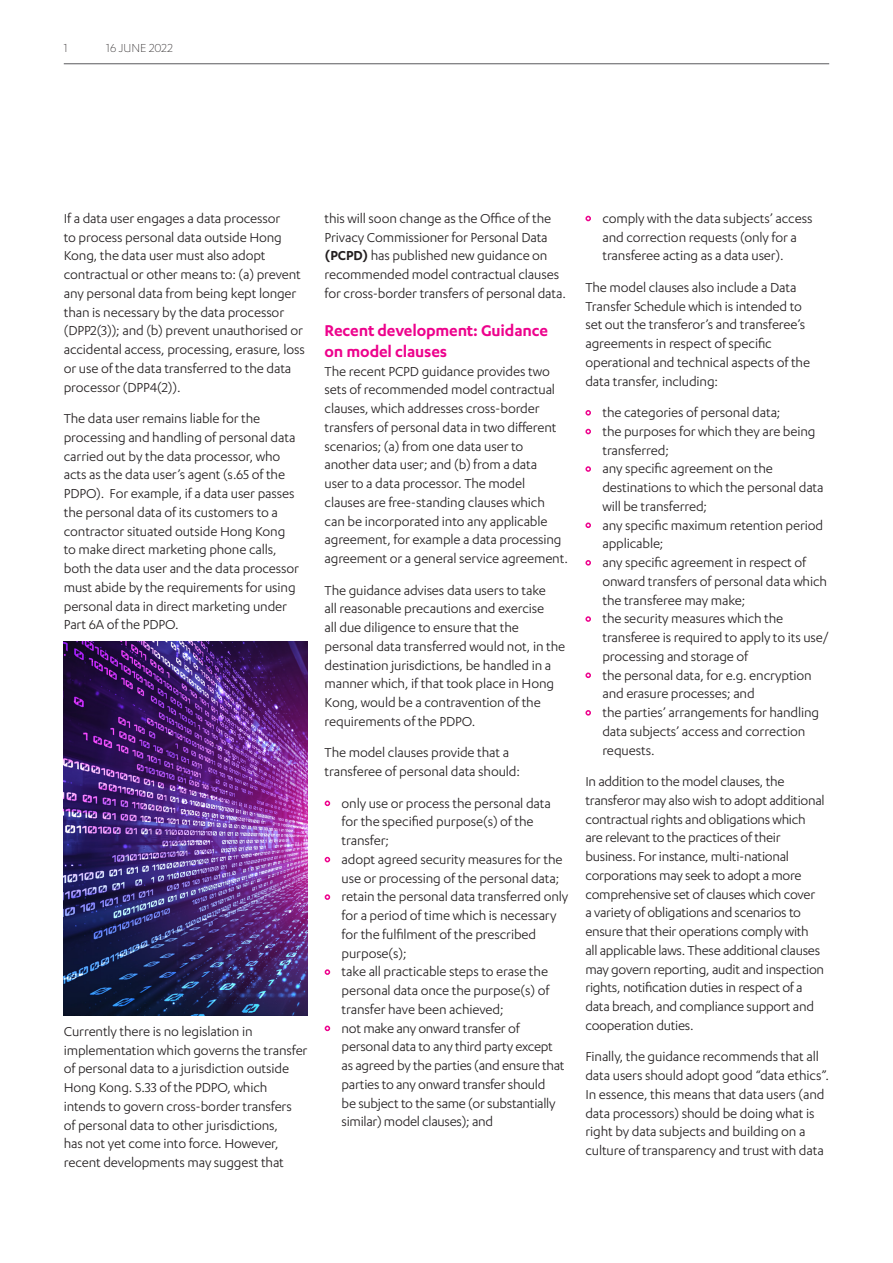
<style>
.page{position:relative;width:893px;height:1263px;background:#fff}
.page>*{position:absolute;margin:0;border:0;box-sizing:border-box;transform-origin:0 0}
.Body_header_1{font:600 18px/21px "Karbon";letter-spacing:-.01em;color:#ed028c}
.Body{font:15px/18.8px "Karbon";letter-spacing:-.01em;color:#231f20}
.t1{font:300 13.5px "Karbon";color:#231f20}
.s1{font-weight:600}
.s2{font-weight:700;font-size:16.5px;color:#ed028c}
</style>
<div class="page">
<img style="left:64px;top:641px;width:244px;height:374px">
<hr style="left:64px;top:63px;width:765px;height:1px;background:#5a5a5d">
<p class="t1" style="left:64px;top:40px;width:5px">1</p>
<p class="t1" style="left:106px;top:40px;width:68px">16 June 2022</p>
<p class="Body" style="left:64px;top:208px;width:243px">If a data user engages a data processor<br>to process personal data outside Hong Kong, the data user must also adopt contractual or other means to: (a) prevent any personal data from being kept longer than is necessary by the data processor (DPP2(3)); and (b) prevent unauthorised or accidental access, processing, erasure, loss or use of the data transferred to the data processor (DPP4(2)).</p>
<p class="Body" style="left:64px;top:409px;width:237px">The data user remains liable for the processing and handling of personal data carried out by the data processor, who acts as the data user’s agent (s.65 of the PDPO). For example, if a data user passes the personal data of its customers to a contractor situated outside Hong Kong to make direct marketing phone calls, both the data user and the data processor must abide by the requirements for using personal data in direct marketing under Part 6A of the PDPO.</p>
<p class="Body" style="left:64px;top:1021px;width:245px">Currently there is no legislation in implementation which governs the transfer of personal data to a jurisdiction outside Hong Kong. S.33 of the PDPO, which intends to govern cross-border transfers<br>of personal data to other jurisdictions,<br>has not yet come into force. However, recent developments may suggest that</p>
<p class="Body" style="left:325px;top:208px;width:243px">this will soon change as the Office of the Privacy Commissioner for Personal Data <span class="s1">(PCPD)</span> has published new guidance on recommended model contractual clauses for cross-border transfers of personal data.</p>
<p class="Body_header_1" style="left:325px;top:319px;width:225px">Recent development: Guidance on model clauses</p>
<p class="Body" style="left:325px;top:361px;width:245px">The recent PCPD guidance provides two sets of recommended model contractual clauses, which addresses cross-border transfers of personal data in two different scenarios; (a) from one data user to another data user; and (b) from a data<br>user to a data processor. The model clauses are free-standing clauses which can be incorporated into any applicable agreement, for example a data processing agreement or a general service agreement.</p>
<p class="Body" style="left:325px;top:580px;width:242px">The guidance advises data users to take<br>all reasonable precautions and exercise<br>all due diligence to ensure that the personal data transferred would not, in the destination jurisdictions, be handled in a manner which, if that took place in Hong Kong, would be a contravention of the requirements of the PDPO.</p>
<p class="Body" style="left:325px;top:743px;width:197px">The model clauses provide that a transferee of personal data should:</p>
<p class="Body" style="left:342px;top:793px;width:211px;text-indent:-17px"><span class="s2">•</span> only use or process the personal data for the specified purpose(s) of the transfer;</p>
<p class="Body" style="left:325px;top:849px;width:239px;text-align:right"><span class="s2">•</span> adopt agreed security measures for the use or processing of the personal data;</p>
<p class="Body" style="left:342px;top:887px;width:228px;text-indent:-17px"><span class="s2">•</span> retain the personal data transferred only for a period of time which is necessary for the fulfilment of the prescribed purpose(s);</p>
<p class="Body" style="left:342px;top:962px;width:209px;text-align:justify;text-indent:-17px"><span class="s2">•</span> take all practicable steps to erase the personal data once the purpose(s) of transfer have been achieved;</p>
<p class="Body" style="left:342px;top:1018px;width:225px;text-indent:-17px"><span class="s2">•</span> not make any onward transfer of personal data to any third party except as agreed by the parties (and ensure that parties to any onward transfer should<br>be subject to the same (or substantially similar) model clauses); and</p>
<p class="Body" style="left:602px;top:208px;width:212px;text-indent:-17px"><span class="s2">•</span> comply with the data subjects’ access and correction requests (only for a transferee acting as a data user).</p>
<p class="Body" style="left:585px;top:277px;width:226px">The model clauses also include a Data Transfer Schedule which is intended to set out the transferor’s and transferee’s agreements in respect of specific operational and technical aspects of the data transfer, including:</p>
<p class="Body" style="left:585px;top:403px;width:197px"><span class="s2">•</span> the categories of personal data;</p>
<p class="Body" style="left:602px;top:421px;width:215px;text-indent:-17px"><span class="s2">•</span> the purposes for which they are being transferred;</p>
<p class="Body" style="left:602px;top:459px;width:223px;text-indent:-17px"><span class="s2">•</span> any specific agreement on the destinations to which the personal data will be transferred;</p>
<p class="Body" style="left:602px;top:515px;width:222px;text-indent:-17px"><span class="s2">•</span> any specific maximum retention period applicable;</p>
<p class="Body" style="left:602px;top:553px;width:226px;text-indent:-17px"><span class="s2">•</span> any specific agreement in respect of onward transfers of personal data which the transferee may make;</p>
<p class="Body" style="left:602px;top:609px;width:228px;text-indent:-17px"><span class="s2">•</span> the security measures which the transferee is required to apply to its use/ processing and storage of</p>
<p class="Body" style="left:602px;top:665px;width:211px;text-indent:-17px"><span class="s2">•</span> the personal data, for e.g. encryption and erasure processes; and</p>
<p class="Body" style="left:602px;top:703px;width:218px;text-indent:-17px"><span class="s2">•</span> the parties’ arrangements for handling data subjects’ access and correction requests.</p>
<p class="Body" style="left:585px;top:772px;width:241px">In addition to the model clauses, the transferor may also wish to adopt additional contractual rights and obligations which are relevant to the practices of their business. For instance, multi-national corporations may seek to adopt a more comprehensive set of clauses which cover a variety of obligations and scenarios to ensure that their operations comply with all applicable laws. These additional clauses may govern reporting, audit and inspection rights, notification duties in respect of a data breach, and compliance support and cooperation duties.</p>
<p class="Body" style="left:585px;top:1047px;width:245px">Finally, the guidance recommends that all data users should adopt good “data ethics”.<br>In essence, this means that data users (and data processors) should be doing what is right by data subjects and building on a culture of transparency and trust with data</p>
</div>
